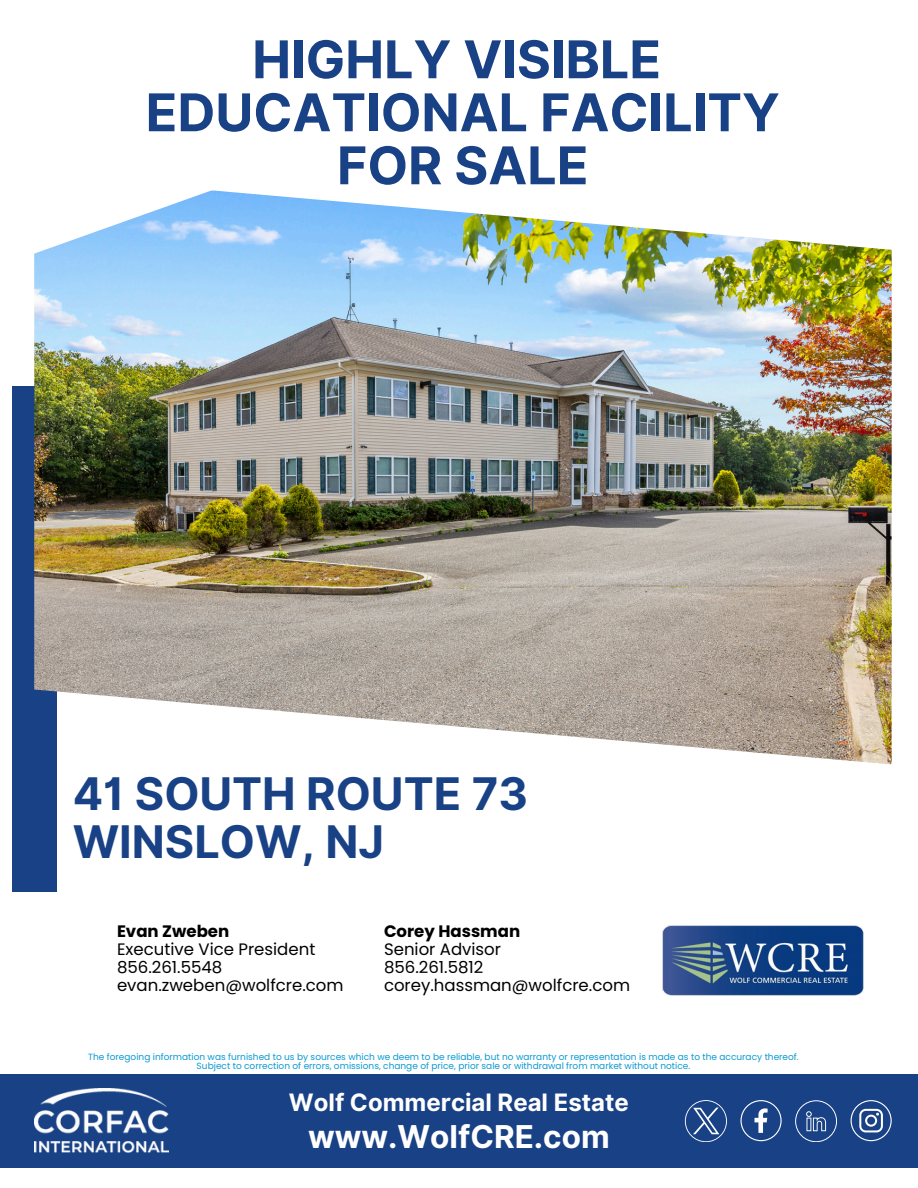
<style>
.page{position:relative;width:918px;height:1188px;background:#fff}
.page>*{position:absolute;margin:0;border:0;box-sizing:border-box;transform-origin:0 0}
.t1{font:700 52.05px/52.9px "Inter";color:#194185;text-align:center}
.t2{font:700 45px/48.3px "Inter";color:#194185}
.t3{font:700 31.5px "Inter";color:#fff}
.t4{font:700 24px "Inter";color:#fff}
.t5{font:16.5px/18px "Poppins";color:#000}
.t6{font:9px/9px "Poppins";color:#0b9ad1;text-align:center}
.s1{font-weight:700}
</style>
<div class="page">
<div style="left:12px;top:386px;width:45px;height:505px;background:#194185"></div>
<img style="left:34px;top:208px;width:858px;height:556px">
<svg style="left:34px;top:190px;width:384px;height:87px"></svg>
<div style="left:0;top:1074px;width:918px;height:94px;background:#194185"></div>
<img style="left:663px;top:925px;width:200px;height:71px">
<img style="left:34px;top:1088px;width:134px;height:64px">
<svg style="left:795px;top:1100px;width:42px;height:42px"></svg>
<svg style="left:851px;top:1100px;width:41px;height:41px"></svg>
<svg style="left:740px;top:1100px;width:42px;height:41px"></svg>
<svg style="left:685px;top:1100px;width:42px;height:42px"></svg>
<p class="t1" style="left:146px;top:33px;width:636px">HIGHLY VISIBLE<br>EDUCATIONAL FACILITY<br>FOR SALE</p>
<h4 class="t2" style="left:73px;top:769px;width:457px">41 SOUTH ROUTE 73<br>WINSLOW, NJ</h4>
<p class="t5" style="left:117px;top:922px;width:228px"><span class="s1">Evan Zweben<br></span>Executive Vice President<br>856.261.5548 evan.zweben@wolfcre.com</p>
<h3 class="t5" style="left:384px;top:922px;width:248px"><span class="s1">Corey Hassman<br></span>Senior Advisor<br>856.261.5812 corey.hassman@wolfcre.com</h3>
<p class="t6" style="left:88px;top:1052px;width:712px">The foregoing information was furnished to us by sources which we deem to be reliable, but no warranty or representation is made as to the accuracy thereof.<br>Subject to correction of errors, omissions, change of price, prior sale or withdrawal from market without notice.</p>
<h4 class="t4" style="left:289px;top:1088px;width:341px">Wolf Commercial Real Estate</h4>
<h4 class="t3" style="left:308px;top:1117px;width:303px">www.WolfCRE.com</h4>
</div>
